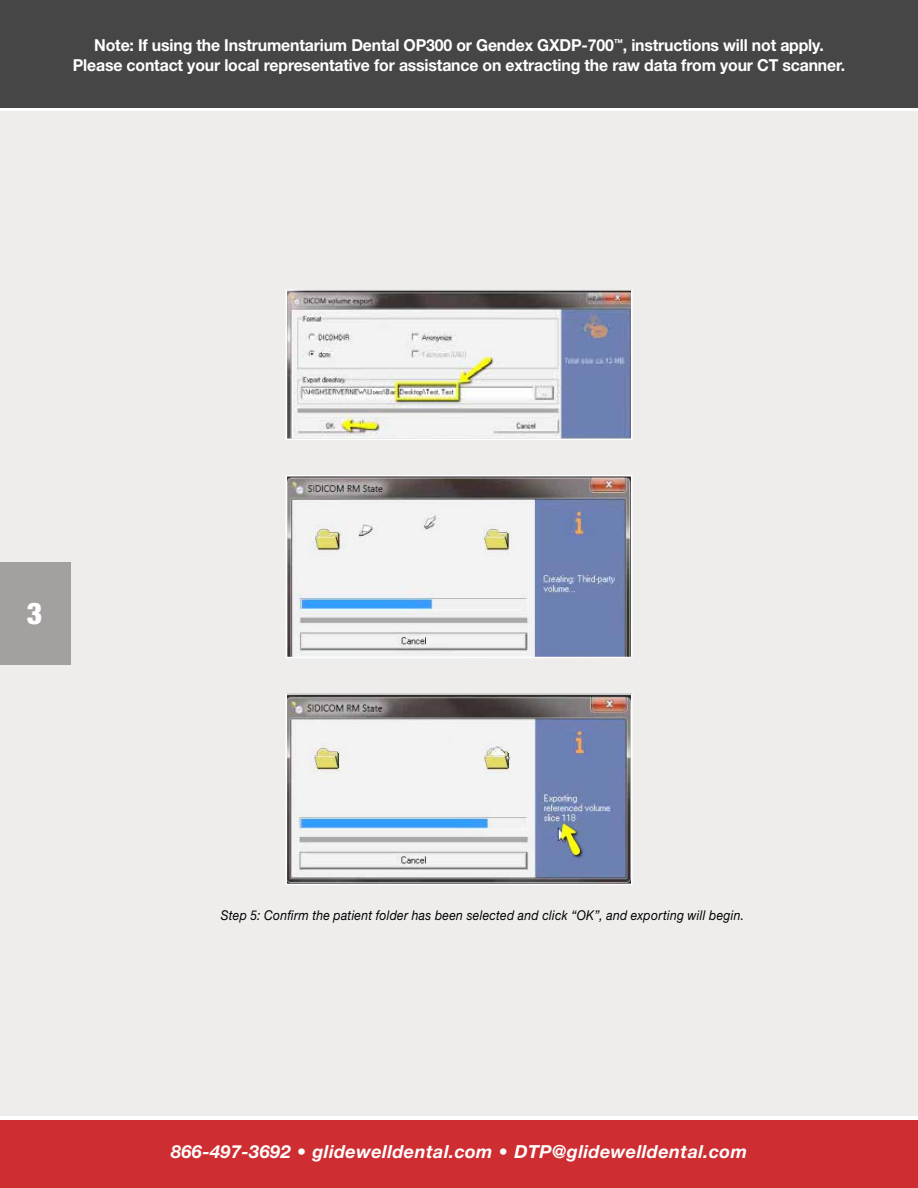
<style>
.page{position:relative;width:918px;height:1188px;background:#fff}
.page>*{position:absolute;margin:0;border:0;box-sizing:border-box;transform-origin:0 0}
.t1{font:900 condensed 30px "Helvetica Neue LT Std";color:#fff}
.t2{font:italic 700 18px "Helvetica Neue LT Std";letter-spacing:.025em;color:#fff}
.t3{font:700 16.5px/19.8px "Helvetica Neue LT Std";letter-spacing:-.01em;color:#fff;text-align:center;scale:.96 1}
.t4{font:italic 13.5px "Helvetica Neue LT Std";letter-spacing:.02em;color:#000;scale:.9 1}
</style>
<div class="page">
<div style="left:0;top:0;width:918px;height:108px;background:#474646"></div>
<div style="left:0;top:1120px;width:918px;height:68px;background:#ce2e31"></div>
<div style="left:0;top:111px;width:918px;height:1005px;background:#eeedec"></div>
<div style="left:0;top:562px;width:71px;height:103px;background:#a4a0a0"></div>
<img style="left:289px;top:292px;width:340px;height:145px">
<div style="left:286px;top:289px;width:346px;height:151px;border:2px solid #fff"></div>
<img style="left:289px;top:478px;width:340px;height:177px">
<div style="left:286px;top:475px;width:346px;height:183px;border:2px solid #fff"></div>
<img style="left:289px;top:696px;width:340px;height:186px">
<div style="left:286px;top:693px;width:346px;height:192px;border:2px solid #fff"></div>
<p class="t3" style="left:73px;top:35px;width:806px">Note: If using the Instrumentarium Dental OP300 or Gendex GXDP-700<sup>™</sup>, instructions will not apply.<br>Please contact your local representative for assistance on extracting the raw data from your CT scanner.</p>
<h1 class="t1" style="left:27px;top:595px;width:17px">3</h1>
<p class="t4" style="left:221px;top:907px;width:583px">Step 5: Confirm the patient folder has been selected and click “OK”, and exporting will begin.</p>
<p class="t2" style="left:171px;top:1140px;width:577px">866-497-3692 • glidewelldental.com • DTP@glidewelldental.com</p>
</div>
